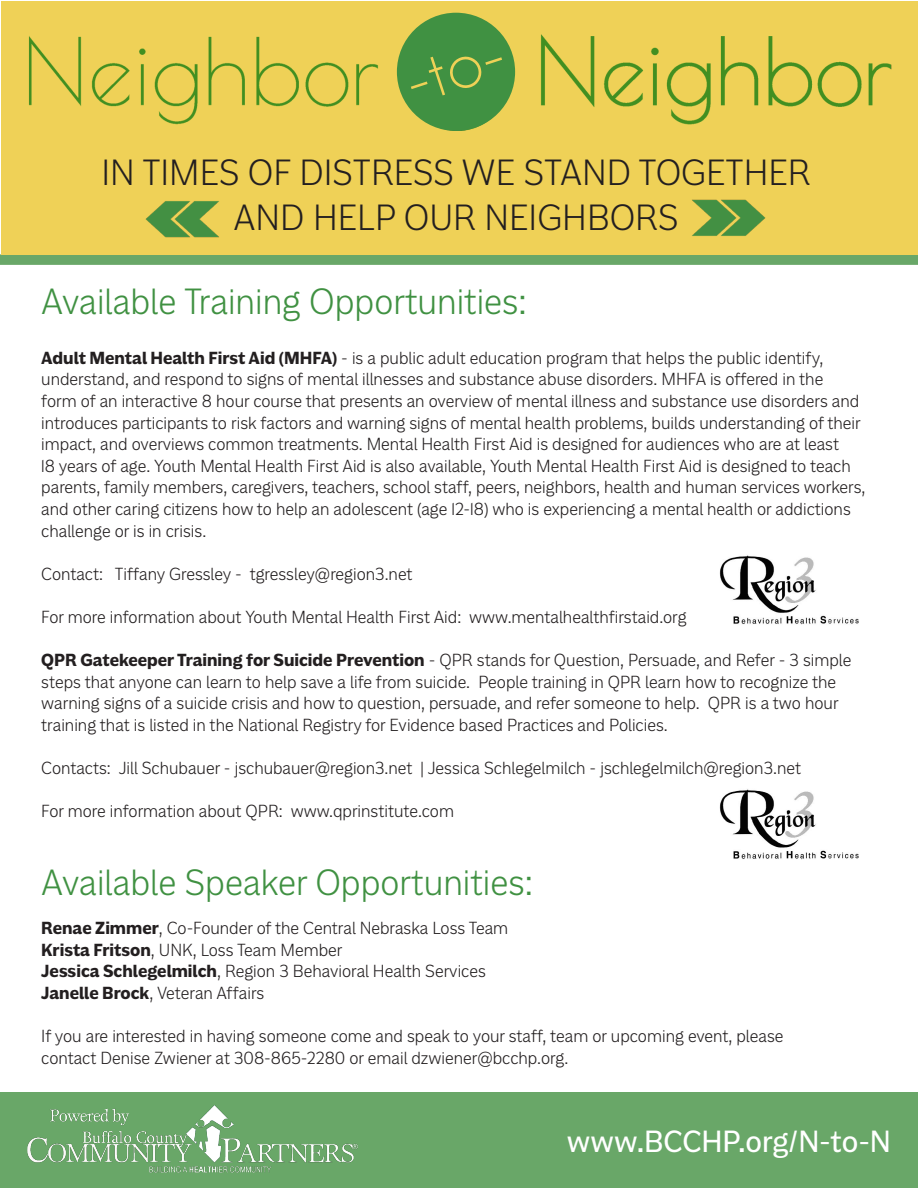
<style>
.page{position:relative;width:918px;height:1188px;background:#fff}
.page>*{position:absolute;margin:0;border:0;box-sizing:border-box;transform-origin:0 0}
.t1{font:58.35px "Caviar Dreams";color:#efd157}
.t2{font:300 37.5px "Americane";color:#409142}
.t3{font:300 37.5px/45px "Americane";color:#231f20;text-align:center}
.t4{font:31.5px "Americane";color:#fff}
.t5{font:300 18px/21.6px "Americane";color:#231f20}
.s1{font-weight:700}
</style>
<div class="page">
<div style="left:0;top:254px;width:918px;height:11px;background:#69a768"></div>
<div style="left:2px;top:1px;width:916px;height:253px;background:#efd157"></div>
<img style="left:29px;top:22px;width:863px;height:109px">
<div style="left:397px;top:13px;width:118px;height:118px;background:#409142;border-radius:50%"></div>
<img style="left:719px;top:555px;width:140px;height:70px">
<img style="left:719px;top:789px;width:140px;height:71px">
<div style="left:0;top:1093px;width:918px;height:95px;background:#69a768"></div>
<img style="left:27px;top:1105px;width:331px;height:68px">
<img style="left:688px;top:199px;width:81px;height:56px">
<img style="left:143px;top:201px;width:80px;height:54px">
<p class="t1" style="left:395px;top:51px;width:109px;rotate:-18deg">-to-</p>
<p class="t3" style="left:101px;top:150px;width:711px">IN TIMES OF DISTRESS WE STAND TOGETHER<br>AND HELP OUR NEIGHBORS</p>
<p class="t2" style="left:41px;top:279px;width:487px">Available Training Opportunities:</p>
<p class="t5" style="left:41px;top:347px;width:826px"><span class="s1">Adult Mental Health First Aid (MHFA)</span> - is a public adult education program that helps the public identify, understand, and respond to signs of mental illnesses and substance abuse disorders. MHFA is offered in the<br>form of an interactive 8 hour course that presents an overview of mental illness and substance use disorders and introduces participants to risk factors and warning signs of mental health problems, builds understanding of their impact, and overviews common treatments. Mental Health First Aid is designed for audiences who are at least<br>18 years of age. Youth Mental Health First Aid is also available, Youth Mental Health First Aid is designed to teach parents, family members, caregivers, teachers, school staff, peers, neighbors, health and human services workers, and other caring citizens how to help an adolescent (age 12-18) who is experiencing a mental health or addictions challenge or is in crisis.</p>
<p class="t5" style="left:41px;top:563px;width:373px">Contact: Tiffany Gressley - tgressley@region3.net</p>
<p class="t5" style="left:41px;top:606px;width:647px">For more information about Youth Mental Health First Aid: www.mentalhealthfirstaid.org</p>
<p class="t5" style="left:41px;top:649px;width:812px"><span class="s1">QPR Gatekeeper Training for Suicide Prevention</span> - QPR stands for Question, Persuade, and Refer - 3 simple steps that anyone can learn to help save a life from suicide. People training in QPR learn how to recognize the warning signs of a suicide crisis and how to question, persuade, and refer someone to help. QPR is a two hour training that is listed in the National Registry for Evidence based Practices and Policies.</p>
<p class="t5" style="left:41px;top:757px;width:761px">Contacts: Jill Schubauer - jschubauer@region3.net | Jessica Schlegelmilch - jschlegelmilch@region3.net</p>
<p class="t5" style="left:41px;top:800px;width:414px">For more information about QPR: www.qprinstitute.com</p>
<p class="t2" style="left:41px;top:860px;width:493px">Available Speaker Opportunities:</p>
<p class="t5" style="left:41px;top:917px;width:468px"><span class="s1">Renae Zimmer</span>, Co-Founder of the Central Nebraska Loss Team</p>
<p class="t5" style="left:41px;top:939px;width:303px"><span class="s1">Krista Fritson</span>, UNK, Loss Team Member</p>
<p class="t5" style="left:41px;top:960px;width:446px"><span class="s1">Jessica Schlegelmilch</span>, Region 3 Behavioral Health Services</p>
<p class="t5" style="left:41px;top:982px;width:225px"><span class="s1">Janelle Brock</span>, Veteran Affairs</p>
<p class="t5" style="left:41px;top:1025px;width:744px">If you are interested in having someone come and speak to your staff, team or upcoming event, please contact Denise Zwiener at 308-865-2280 or email dzwiener@bcchp.org.</p>
<p class="t4" style="left:567px;top:1123px;width:326px">www.BCCHP.org/N-to-N</p>
</div>
